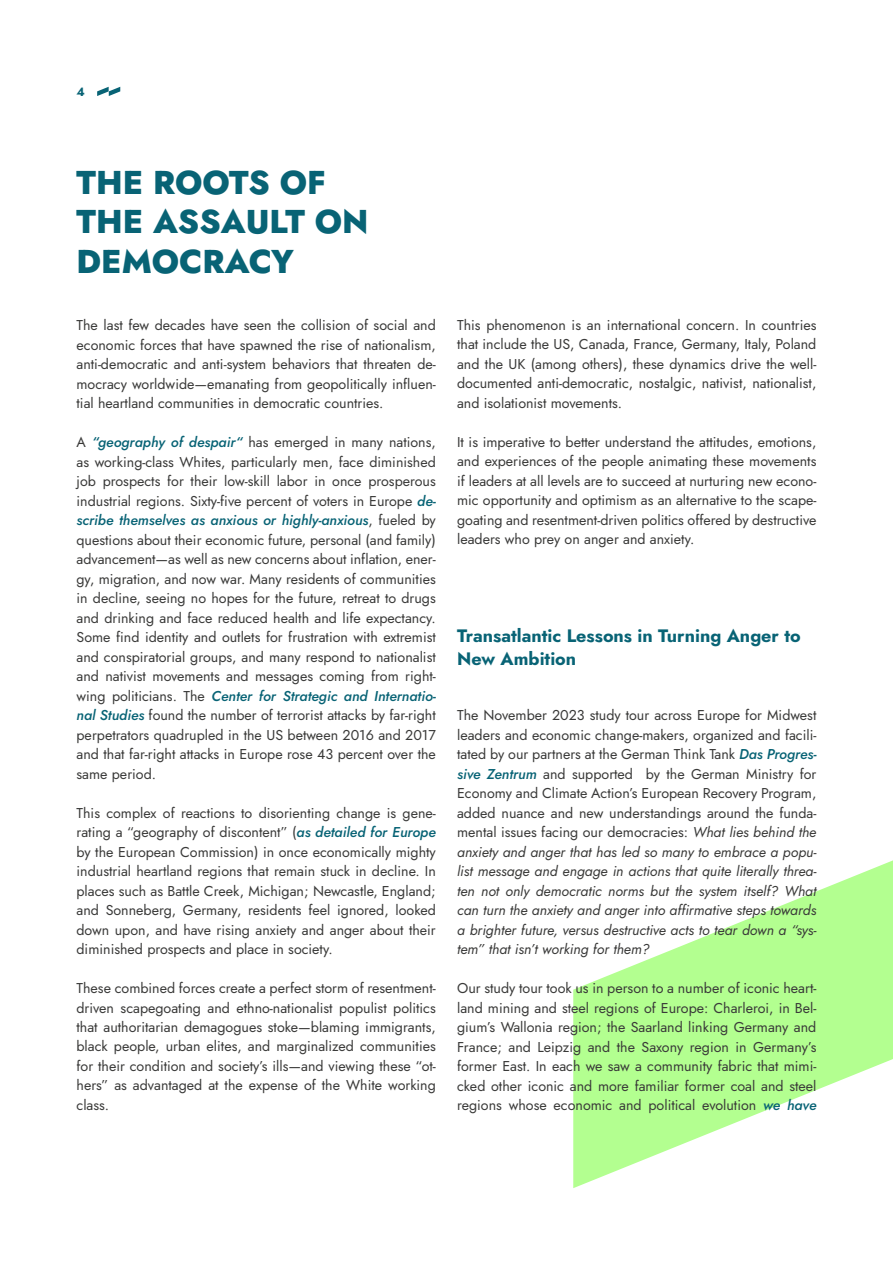
<style>
.page{position:relative;width:893px;height:1263px;background:#fff}
.page>*{position:absolute;margin:0;border:0;box-sizing:border-box;transform-origin:0 0}
.t1{font:800 33px/39.6px "Jost";color:#086375}
.t2{font:700 18px/22.5px "Jost";color:#086375}
.t3{font:14.25px/19.5px "Jost";color:#3a3a39;text-align:justify}
.t4{font:700 12px "Jost";color:#086375}
.s1{font-weight:500;font-style:italic;color:#086375}
.s2{font-style:italic}
</style>
<div class="page">
<svg style="left:573px;top:860px;width:320px;height:328px;fill:#b3ff90"></svg>
<svg style="left:97px;top:87px;width:23px;height:9px"></svg>
<p class="t4" style="left:77px;top:84px;width:10px">4</p>
<h1 class="t1" style="left:77px;top:163px;width:294px">THE ROOTS OF<br>THE ASSAULT ON<br>DEMOCRACY</h1>
<p class="t3" style="left:77px;top:315px;width:361px">The last few decades have seen the collision of social and economic forces that have spawned the rise of nationalism, anti-democratic and anti-system behaviors that threaten de&shy;mocracy worldwide—emanating from geopolitically influen&shy;tial heartland communities in democratic countries.</p>
<p class="t3" style="left:77px;top:432px;width:361px">A <span class="s1">“geography of despair“</span> has emerged in many nations, as working-class Whites, particularly men, face diminished job prospects for their low-skill labor in once prosperous industrial regions. Sixty-five percent of voters in Europe <span class="s1">de&shy;scribe themselves as anxious or highly-anxious</span>, fueled by questions about their economic future, personal (and family) advancement—as well as new concerns about inflation, ener&shy;gy, migration, and now war. Many residents of communities in decline, seeing no hopes for the future, retreat to drugs and drinking and face reduced health and life expectancy.<br>Some find identity and outlets for frustration with extremist and conspiratorial groups, and many respond to nationalist and nativist movements and messages coming from right&shy;wing politicians. The <span class="s1">Center for Strategic and Internatio&shy;nal Studies</span> found the number of terrorist attacks by far-right perpetrators quadrupled in the US between 2016 and 2017 and that far-right attacks in Europe rose 43 percent over the same period.</p>
<p class="t3" style="left:77px;top:803px;width:361px">This complex of reactions to disorienting change is gene&shy;rating a “geography of discontent” (<span class="s1">as detailed for Europe </span>by the European Commission) in once economically mighty industrial heartland regions that remain stuck in decline. In places such as Battle Creek, Michigan; Newcastle, England; and Sonneberg, Germany, residents feel ignored, looked down upon, and have rising anxiety and anger about their diminished prospects and place in society.</p>
<p class="t3" style="left:77px;top:978px;width:361px">These combined forces create a perfect storm of resentment&shy;driven scapegoating and ethno-nationalist populist politics that authoritarian demagogues stoke—blaming immigrants, black people, urban elites, and marginalized communities for their condition and society’s ills—and viewing these “ot&shy;hers” as advantaged at the expense of the White working class.</p>
<p class="t3" style="left:457px;top:315px;width:361px">This phenomenon is an international concern. In countries that include the US, Canada, France, Germany, Italy, Poland and the UK (among others), these dynamics drive the well&shy;documented anti-democratic, nostalgic, nativist, nationalist, and isolationist movements.</p>
<p class="t3" style="left:457px;top:432px;width:361px">It is imperative to better understand the attitudes, emotions, and experiences of the people animating these movements if leaders at all levels are to succeed at nurturing new econo&shy;mic opportunity and optimism as an alternative to the scape&shy;goating and resentment-driven politics offered by destructive leaders who prey on anger and anxiety.</p>
<p class="t2" style="left:457px;top:625px;width:345px">Transatlantic Lessons in Turning Anger to<br>New Ambition</p>
<p class="t3" style="left:457px;top:705px;width:361px">The November 2023 study tour across Europe for Midwest leaders and economic change-makers, organized and facili&shy;tated by our partners at the German Think Tank <span class="s1">Das Progres&shy;sive Zentrum</span> and supported by the German Ministry for Economy and Climate Action’s European Recovery Program, added nuance and new understandings around the funda&shy;mental issues facing our democracies: <span class="s2">What lies behind the anxiety and anger that has led so many to embrace a popu&shy;list message and engage in actions that quite literally threa&shy;ten not only democratic norms but the system itself? What can turn the anxiety and anger into affirmative steps towards a brighter future, versus destructive acts to tear down a “sys&shy;tem” that isn’t working for them?</span></p>
<p class="t3" style="left:457px;top:978px;width:361px">Our study tour took us in person to a number of iconic heart&shy;land mining and steel regions of Europe: Charleroi, in Bel&shy;gium’s Wallonia region; the Saarland linking Germany and France; and Leipzig and the Saxony region in Germany’s former East. In each we saw a community fabric that mimi&shy;cked other iconic and more familiar former coal and steel regions whose economic and political evolution <span class="s1">we have</span></p>
</div>
